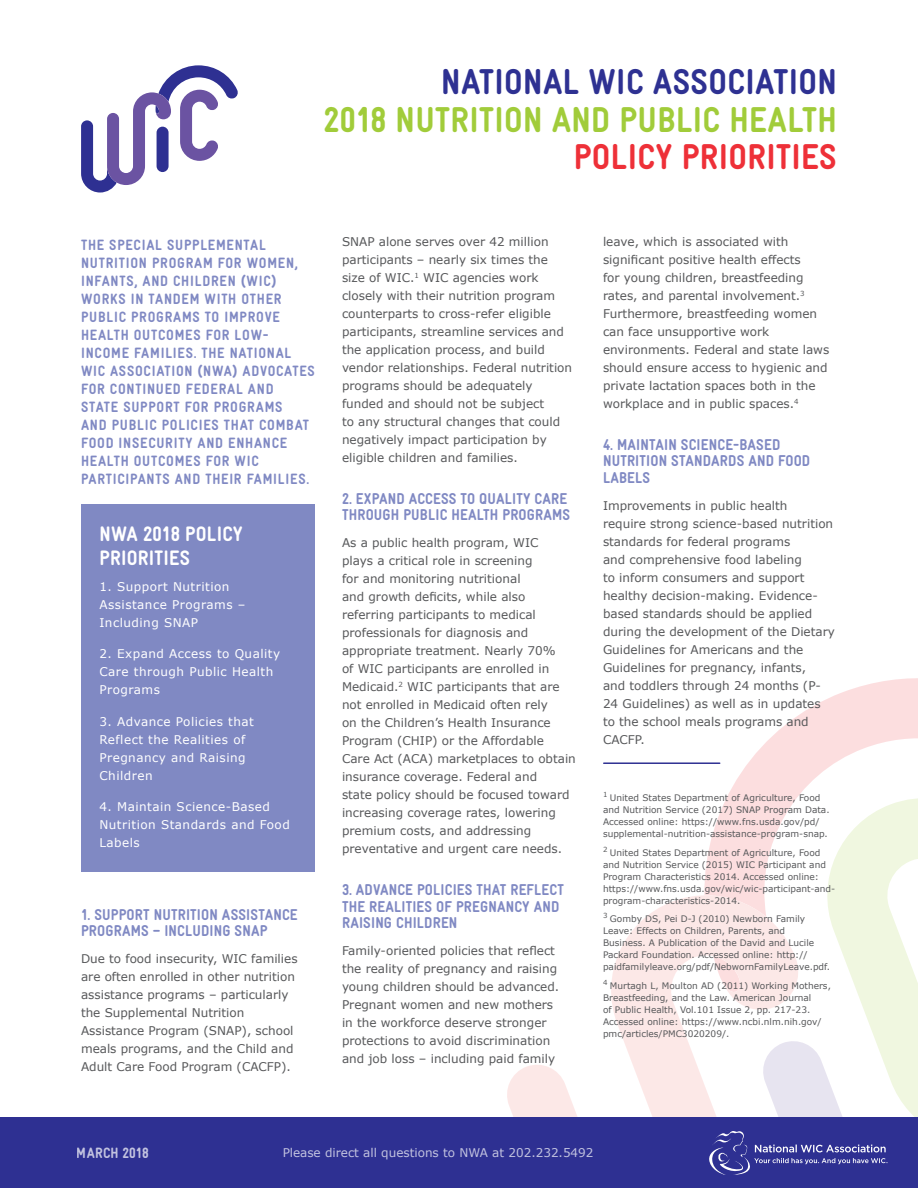
<style>
.page{position:relative;width:918px;height:1188px;background:#fff}
.page>*{position:absolute;margin:0;border:0;box-sizing:border-box;transform-origin:0 0}
.t1{font:900 36px "WIC Gravur Condensed";letter-spacing:.01em;color:#a1cc3a}
.t2{font:900 36px "WIC Gravur Condensed";letter-spacing:.01em;color:#2e3192}
.t3{font:900 36px "WIC Gravur Condensed";letter-spacing:.01em;color:#ee3038}
.subheads{font:900 21px/24px "WIC Gravur Condensed";letter-spacing:.01em;color:#fff}
.Paragraph_Style_1{font:900 15.75px/16.5px "WIC Gravur Condensed";letter-spacing:.01em;color:#8089c3}
.Paragraph_Style_1-2{font:900 15px/18px "WIC Gravur Condensed";letter-spacing:.05em;color:#8089c3}
.t4{font:900 15px "WIC Gravur Condensed";letter-spacing:.01em;color:#fff}
.Paragraph_Style_1-3{font:12px/18px "Verdana";color:#57585a}
.subheads-2{font:12px/18px "Verdana";letter-spacing:.04em;color:#fff}
.subheads-3{font:12px "Verdana";color:#fff}
.Paragraph_Style_1-4{font:9px/12px "Verdana";color:#57585a}
</style>
<div class="page">
<svg style="left:705px;top:678px;width:213px;height:205px;fill:#fcdedf"></svg>
<svg style="left:503px;top:883px;width:256px;height:235px"></svg>
<svg style="left:759px;top:797px;width:159px;height:321px"></svg>
<div style="left:0;top:1118px;width:918px;height:70px;background:#2e3092"></div>
<svg style="left:81px;top:65px;width:157px;height:128px"></svg>
<svg style="left:709px;top:1131px;width:178px;height:44px"></svg>
<hr style="left:604px;top:762px;width:116px;height:2px;background:#2e3092">
<div style="left:81px;top:504px;width:234px;height:368px;background:#8089c3"></div>
<p class="t2" style="left:441px;top:62px;width:397px">NATIONAL WIC ASSOCIATION</p>
<p class="t1" style="left:323px;top:100px;width:515px">2018 NUTRITION AND PUBLIC HEALTH</p>
<p class="t3" style="left:574px;top:137px;width:264px">POLICY PRIORITIES</p>
<p class="Paragraph_Style_1-2" style="left:81px;top:236px;width:235px">THE SPECIAL SUPPLEMENTAL<br>NUTRITION PROGRAM FOR WOMEN,<br>INFANTS, AND CHILDREN (WIC)<br>WORKS IN TANDEM WITH OTHER<br>PUBLIC PROGRAMS TO IMPROVE<br>HEALTH OUTCOMES FOR LOW-<br>INCOME FAMILIES. THE NATIONAL<br>WIC ASSOCIATION (NWA) ADVOCATES<br>FOR CONTINUED FEDERAL AND<br>STATE SUPPORT FOR PROGRAMS<br>AND PUBLIC POLICIES THAT COMBAT<br>FOOD INSECURITY AND ENHANCE<br>HEALTH OUTCOMES FOR WIC<br>PARTICIPANTS AND THEIR FAMILIES.</p>
<p class="Paragraph_Style_1-3" style="left:342px;top:233px;width:232px">SNAP alone serves over 42 million participants – nearly six times the size of WIC.<sup>1</sup> WIC agencies work closely with their nutrition program counterparts to cross-refer eligible participants, streamline services and the application process, and build vendor relationships. Federal nutrition programs should be adequately funded and should not be subject<br>to any structural changes that could negatively impact participation by eligible children and families.</p>
<p class="Paragraph_Style_1" style="left:342px;top:490px;width:230px">2. EXPAND ACCESS TO QUALITY CARE<br>THROUGH PUBLIC HEALTH PROGRAMS</p>
<p class="Paragraph_Style_1-3" style="left:342px;top:534px;width:235px">As a public health program, WIC<br>plays a critical role in screening<br>for and monitoring nutritional<br>and growth deficits, while also referring participants to medical professionals for diagnosis and appropriate treatment. Nearly 70%<br>of WIC participants are enrolled in Medicaid.<sup>2</sup> WIC participants that are not enrolled in Medicaid often rely<br>on the Children’s Health Insurance Program (CHIP) or the Affordable<br>Care Act (ACA) marketplaces to obtain insurance coverage. Federal and<br>state policy should be focused toward increasing coverage rates, lowering premium costs, and addressing preventative and urgent care needs.</p>
<p class="Paragraph_Style_1" style="left:342px;top:882px;width:223px">3. ADVANCE POLICIES THAT REFLECT<br>THE REALITIES OF PREGNANCY AND<br>RAISING CHILDREN</p>
<p class="Paragraph_Style_1-3" style="left:342px;top:942px;width:219px">Family-oriented policies that reflect the reality of pregnancy and raising young children should be advanced.<br>Pregnant women and new mothers in the workforce deserve stronger protections to avoid discrimination and job loss – including paid family</p>
<p class="subheads" style="left:100px;top:522px;width:145px">NWA 2018 POLICY<br>PRIORITIES</p>
<p class="subheads-2" style="left:99px;top:577px;width:148px">1. Support Nutrition<br>Assistance Programs –<br>Including SNAP</p>
<p class="subheads-2" style="left:99px;top:645px;width:182px">2. Expand Access to Quality<br>Care through Public Health<br>Programs</p>
<p class="subheads-2" style="left:99px;top:712px;width:156px">3. Advance Policies that<br>Reflect the Realities of<br>Pregnancy and Raising<br>Children</p>
<p class="subheads-2" style="left:99px;top:798px;width:192px">4. Maintain Science-Based<br>Nutrition Standards and Food<br>Labels</p>
<p class="Paragraph_Style_1" style="left:81px;top:906px;width:218px">1. SUPPORT NUTRITION ASSISTANCE<br>PROGRAMS – INCLUDING SNAP</p>
<p class="Paragraph_Style_1-3" style="left:81px;top:950px;width:218px">Due to food insecurity, WIC families are often enrolled in other nutrition assistance programs – particularly the Supplemental Nutrition Assistance Program (SNAP), school meals programs, and the Child and Adult Care Food Program (CACFP).</p>
<p class="Paragraph_Style_1-3" style="left:603px;top:233px;width:228px">leave, which is associated with significant positive health effects<br>for young children, breastfeeding rates, and parental involvement.<sup>3<br></sup>Furthermore, breastfeeding women can face unsupportive work environments. Federal and state laws should ensure access to hygienic and private lactation spaces both in the workplace and in public spaces.<sup>4</sup></p>
<p class="Paragraph_Style_1" style="left:603px;top:436px;width:209px">4. MAINTAIN SCIENCE-BASED<br>NUTRITION STANDARDS AND FOOD<br>LABELS</p>
<p class="Paragraph_Style_1-3" style="left:603px;top:497px;width:233px">Improvements in public health<br>require strong science-based nutrition standards for federal programs<br>and comprehensive food labeling<br>to inform consumers and support healthy decision-making. Evidence&shy;based standards should be applied during the development of the Dietary<br>Guidelines for Americans and the<br>Guidelines for pregnancy, infants,<br>and toddlers through 24 months (P-<br>24 Guidelines) as well as in updates to the school meals programs and<br>CACFP.</p>
<p class="Paragraph_Style_1-4" style="left:603px;top:792px;width:228px"><sup>1</sup> United States Department of Agriculture, Food and Nutrition Service (2017) SNAP Program Data.<br>Accessed online: https://www.fns.usda.gov/pd/ supplemental-nutrition-assistance-program-snap.</p>
<p class="Paragraph_Style_1-4" style="left:603px;top:847px;width:234px"><sup>2</sup> United States Department of Agriculture, Food and Nutrition Service (2015) WIC Participant and Program Characteristics 2014. Accessed online: https://www.fns.usda.gov/wic/wic-participant-and&shy;program-characteristics-2014.</p>
<p class="Paragraph_Style_1-4" style="left:603px;top:913px;width:229px"><sup>3</sup> Gomby DS, Pei D-J (2010) Newborn Family Leave: Effects on Children, Parents, and<br>Business. A Publication of the David and Lucile Packard Foundation. Accessed online: http:// paidfamilyleave.org/pdf/NebwornFamilyLeave.pdf.</p>
<p class="Paragraph_Style_1-4" style="left:603px;top:980px;width:229px"><sup>4</sup> Murtagh L, Moulton AD (2011) Working Mothers, Breastfeeding, and the Law. American Journal<br>of Public Health, Vol.101 Issue 2, pp. 217-23.<br>Accessed online: https://www.ncbi.nlm.nih.gov/ pmc/articles/PMC3020209/.</p>
<p class="t4" style="left:77px;top:1144px;width:73px">MARCH 2018</p>
<p class="subheads-3" style="left:283px;top:1145px;width:313px">Please direct all questions to NWA at 202.232.5492</p>
</div>
